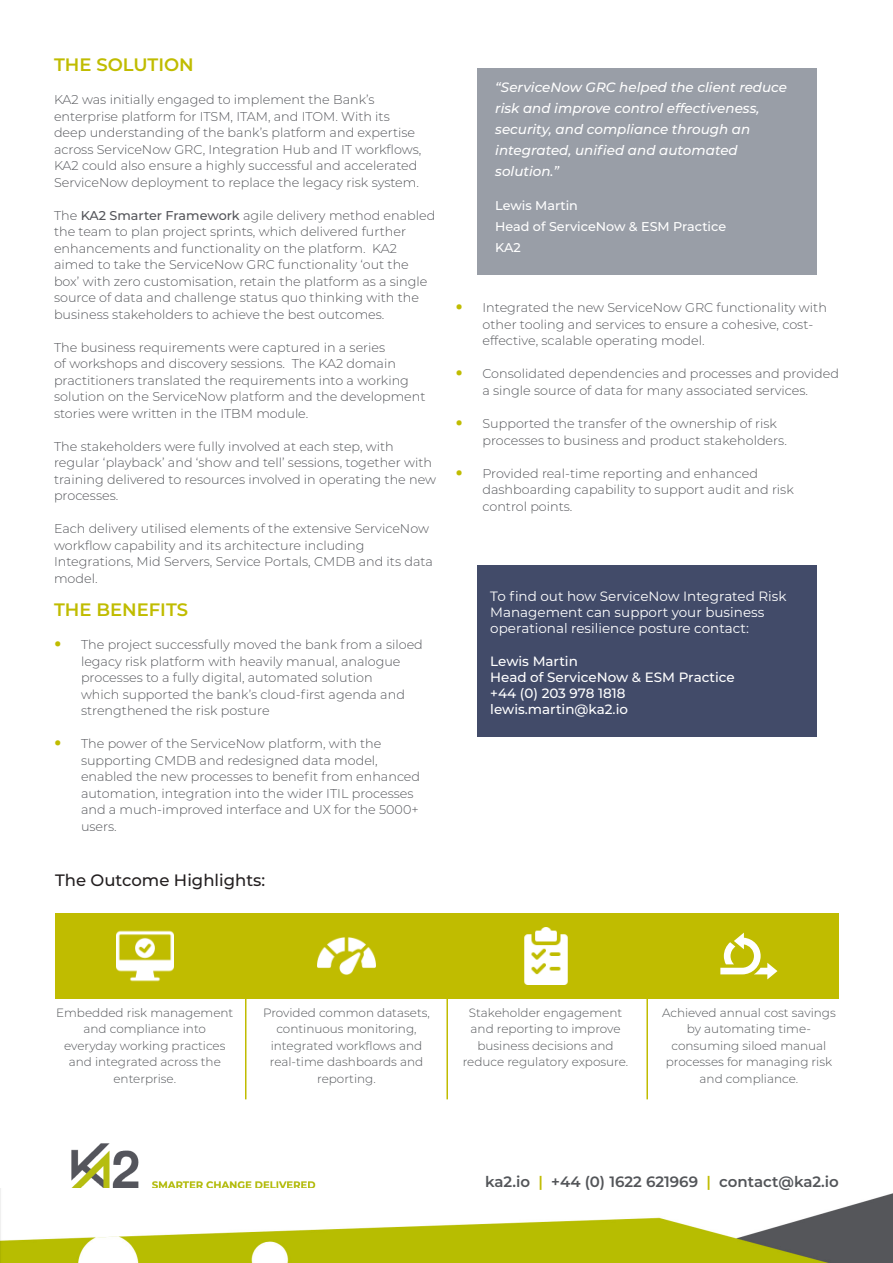
<style>
.page{position:relative;width:893px;height:1263px;background:#fff}
.page>*{position:absolute;margin:0;border:0;box-sizing:border-box;transform-origin:0 0}
.t1{font:600 18px "Montserrat";color:#c0bc00}
.t2{font:500 16.5px "Montserrat";color:#231f20}
.t3{font:600 15px "Montserrat";color:#535559}
.t4{font:italic 500 13.5px/21px "Montserrat";color:#fff}
.t5{font:13.5px/16.2px "Montserrat";color:#fff}
.t6{font:500 13.5px "Montserrat";color:#fff}
.t7{font:300 12.75px/16.5px "Montserrat";color:#54555a}
.t8{font:500 12.75px/21px "Montserrat";color:#fff}
.t9{font:300 12px/16.5px "Montserrat";color:#535559;text-align:center}
.s1{font-weight:500}
.s2{font-family:"PT Sans";font-weight:700;font-size:16.5px;color:#c0bc00}
.s3{color:#c0bc00}
</style>
<div class="page">
<div style="left:478px;top:566px;width:339px;height:171px;background:#424b69"></div>
<img style="left:71px;top:1143px;width:245px;height:45px">
<img style="left:0;top:1188px;width:893px;height:75px">
<hr style="left:245px;top:998px;width:1px;height:101px;background:#c0bc00">
<hr style="left:446px;top:998px;width:2px;height:101px;background:#c0bc00">
<hr style="left:646px;top:998px;width:2px;height:101px;background:#c0bc00">
<div style="left:56px;top:913px;width:783px;height:85px;background:#c0bc00"></div>
<svg style="left:720px;top:932px;width:57px;height:47px"></svg>
<img style="left:116px;top:930px;width:57px;height:52px">
<img style="left:524px;top:927px;width:44px;height:57px">
<img style="left:318px;top:937px;width:57px;height:38px">
<div style="left:478px;top:68px;width:339px;height:207px;background:#999ea7"></div>
<p class="t1" style="left:54px;top:52px;width:141px">THE SOLUTION</p>
<p class="t7" style="left:54px;top:91px;width:369px">KA2 was initially engaged to implement the Bank’s enterprise platform for ITSM, ITAM, and ITOM. With its deep understanding of the bank’s platform and expertise across ServiceNow GRC, Integration Hub and IT workflows, KA2 could also ensure a highly successful and accelerated ServiceNow deployment to replace the legacy risk system.</p>
<p class="t7" style="left:54px;top:207px;width:383px">The <span class="s1">KA2 Smarter Framework</span> agile delivery method enabled the team to plan project sprints, which delivered further enhancements and functionality on the platform. KA2 aimed to take the ServiceNow GRC functionality ‘out the box’ with zero customisation, retain the platform as a single source of data and challenge status quo thinking with the business stakeholders to achieve the best outcomes.</p>
<p class="t7" style="left:54px;top:339px;width:373px">The business requirements were captured in a series<br>of workshops and discovery sessions. The KA2 domain practitioners translated the requirements into a working solution on the ServiceNow platform and the development stories were written in the ITBM module.</p>
<p class="t7" style="left:54px;top:438px;width:384px">The stakeholders were fully involved at each step, with regular ‘playback’ and ‘show and tell’ sessions, together with training delivered to resources involved in operating the new processes.</p>
<p class="t7" style="left:54px;top:520px;width:380px">Each delivery utilised elements of the extensive ServiceNow workflow capability and its architecture including Integrations, Mid Servers, Service Portals, CMDB and its data model.</p>
<p class="t1" style="left:54px;top:597px;width:136px">THE BENEFITS</p>
<p class="t7" style="left:81px;top:636px;width:343px;text-indent:-27px"><span class="s2">•</span> The project successfully moved the bank from a siloed legacy risk platform with heavily manual, analogue processes to a fully digital, automated solution<br>which supported the bank’s cloud-first agenda and strengthened the risk posture</p>
<p class="t7" style="left:81px;top:735px;width:341px;text-indent:-27px"><span class="s2">•</span> The power of the ServiceNow platform, with the supporting CMDB and redesigned data model, enabled the new processes to benefit from enhanced automation, integration into the wider ITIL processes and a much-improved interface and UX for the 5000+ users.</p>
<p class="t2" style="left:55px;top:868px;width:212px">The Outcome Highlights:</p>
<p class="t4" style="left:495px;top:77px;width:293px">“ServiceNow GRC helped the client reduce risk and improve control effectiveness, security, and compliance through an integrated, unified and automated solution.”</p>
<p class="t8" style="left:495px;top:194px;width:84px">Lewis Martin</p>
<p class="t8" style="left:495px;top:215px;width:232px">Head of ServiceNow &amp; ESM Practice<br>KA2</p>
<p class="t7" style="left:482px;top:299px;width:346px;text-indent:-27px"><span class="s2">•</span> Integrated the new ServiceNow GRC functionality with other tooling and services to ensure a cohesive, cost&shy;effective, scalable operating model.</p>
<p class="t7" style="left:455px;top:365px;width:385px;text-align:center"><span class="s2">•</span> Consolidated dependencies and processes and provided a single source of data for many associated services.</p>
<p class="t7" style="left:482px;top:415px;width:306px;text-indent:-27px"><span class="s2">•</span> Supported the transfer of the ownership of risk processes to business and product stakeholders.</p>
<p class="t7" style="left:482px;top:464px;width:313px;text-indent:-27px"><span class="s2">•</span> Provided real-time reporting and enhanced dashboarding capability to support audit and risk control points.</p>
<p class="t5" style="left:490px;top:587px;width:298px">To find out how ServiceNow Integrated Risk<br>Management can support your business</p>
<p class="t5" style="left:490px;top:620px;width:260px">operational resilience posture contact:</p>
<p class="t6" style="left:490px;top:651px;width:89px">Lewis Martin</p>
<p class="t6" style="left:490px;top:667px;width:246px">Head of ServiceNow &amp; ESM Practice</p>
<p class="t6" style="left:490px;top:684px;width:137px">+44 (0) 203 978 1818</p>
<p class="t6" style="left:490px;top:700px;width:139px">lewis.martin@ka2.io</p>
<p class="t9" style="left:56px;top:1004px;width:179px">Embedded risk management and compliance into everyday working practices and integrated across the enterprise.</p>
<p class="t9" style="left:263px;top:1004px;width:168px">Provided common datasets, continuous monitoring, integrated workflows and real-time dashboards and reporting.</p>
<p class="t9" style="left:463px;top:1004px;width:167px">Stakeholder engagement and reporting to improve business decisions and reduce regulatory exposure.</p>
<p class="t9" style="left:662px;top:1004px;width:175px">Achieved annual cost savings by automating time&shy;consuming siloed manual processes for managing risk and compliance.</p>
<p class="t3" style="left:485px;top:1170px;width:355px">ka2.io <span class="s3">|</span> +44 (0) 1622 621969 <span class="s3">|</span> contact@ka2.io</p>
</div>
